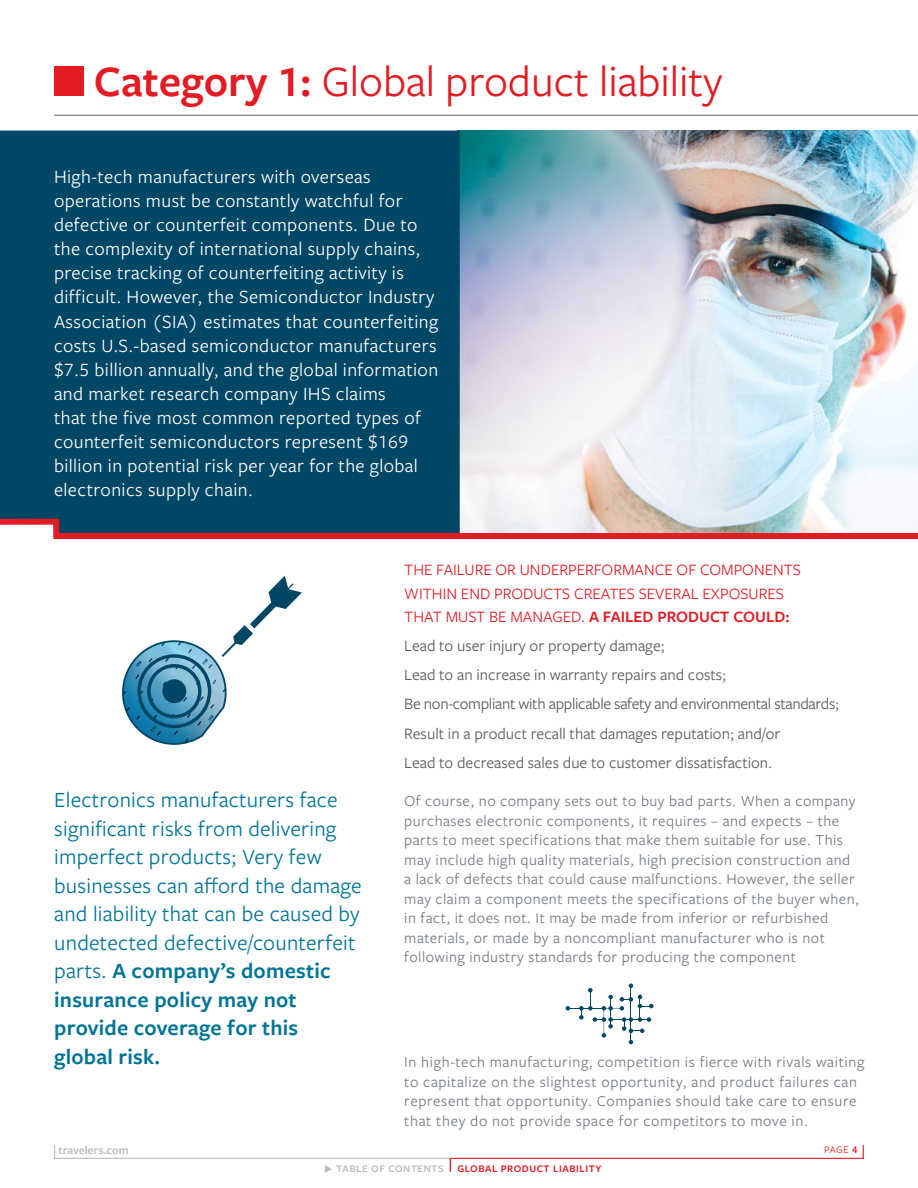
<style>
.page{position:relative;width:918px;height:1188px;background:#fff}
.page>*{position:absolute;margin:0;border:0;box-sizing:border-box;transform-origin:0 0}
.t1{font:45px "Freight Sans Pro";color:#e31b23}
.t2{font:22.5px/28.5px "Freight Sans Pro";letter-spacing:.01em;color:#007495}
.t3{font:600 22.5px "Freight Sans Pro";letter-spacing:.01em;color:#007495}
.t4{font:19.5px/24px "Freight Sans Pro";letter-spacing:.02em;color:#fff}
.t5{font:16.5px "Freight Sans Pro";color:#58595b}
.t6{font:16.5px/24px "Freight Sans Pro";color:#e31b23}
.t7{font:16.5px "Freight Sans Pro";letter-spacing:-.02em;color:#58595b}
.t8{font:600 16.5px "Freight Sans Pro";color:#e31b23}
.t9{font:15.75px/19.5px "Freight Sans Pro";letter-spacing:.03em;color:#727981}
.t10{font:600 12px "Freight Sans Pro";color:#bbb}
.t11{font:600 10.5px "Freight Sans Pro";letter-spacing:.05em;color:#e31b23}
.t12{font:600 10.5px "Freight Sans Pro";letter-spacing:.05em;color:#bbb}
.t13{font:10.5px "Freight Sans Pro";color:#e31b23}
.s1{font-weight:600}
.s2{font-weight:400}
</style>
<div class="page">
<hr style="left:450px;top:1158px;width:414px;height:1px;background:#e31b23">
<hr style="left:54px;top:1158px;width:396px;height:1px;background:#bbb">
<svg style="left:449px;top:1158px;width:2px;height:14px"></svg>
<svg style="left:54px;top:1145px;width:1px;height:13px"></svg>
<svg style="left:863px;top:1145px;width:1px;height:13px"></svg>
<div style="left:54px;top:66px;width:30px;height:30px;background:#e31b23"></div>
<hr style="left:54px;top:115px;width:864px;height:1px;background:#757779">
<img style="left:457px;top:130px;width:461px;height:386px">
<div style="left:0;top:131px;width:460px;height:385px;background:#004665"></div>
<svg style="left:0;top:516px;width:918px;height:23px"></svg>
<svg style="left:122px;top:576px;width:180px;height:169px"></svg>
<svg style="left:566px;top:1006px;width:4px;height:5px"></svg>
<hr style="left:568px;top:1008px;width:36px;height:1px;background:#004665">
<svg style="left:579px;top:983px;width:74px;height:61px"></svg>
<svg style="left:325px;top:1165px;width:7px;height:8px"></svg>
<h2 class="t1" style="left:94px;top:51px;width:630px"><span class="s1">Category 1:</span> Global product liability</h2>
<p class="t4" style="left:54px;top:164px;width:386px">High-tech manufacturers with overseas operations must be constantly watchful for defective or counterfeit components. Due to the complexity of international supply chains, precise tracking of counterfeiting activity is difficult. However, the Semiconductor Industry Association (SIA) estimates that counterfeiting costs U.S.-based semiconductor manufacturers $7.5 billion annually, and the global information and market research company IHS claims<br>that the five most common reported types of counterfeit semiconductors represent $169 billion in potential risk per year for the global electronics supply chain.</p>
<p class="t2" style="left:54px;top:785px;width:309px">Electronics manufacturers face significant risks from delivering imperfect products; Very few businesses can afford the damage and liability that can be caused by undetected defective/counterfeit parts. <span class="s1">A company’s domestic insurance policy may not provide coverage for this</span></p>
<p class="t6" style="left:404px;top:557px;width:398px">THE FAILURE OR UNDERPERFORMANCE OF COMPONENTS<br>WITHIN END PRODUCTS CREATES SEVERAL EXPOSURES</p>
<p class="t8" style="left:404px;top:605px;width:387px"><span class="s2">THAT MUST BE MANAGED.</span> A FAILED PRODUCT COULD:</p>
<p class="t5" style="left:404px;top:634px;width:262px">Lead to user injury or property damage;</p>
<p class="t5" style="left:404px;top:664px;width:324px">Lead to an increase in warranty repairs and costs;</p>
<p class="t7" style="left:404px;top:693px;width:436px">Be non-compliant with applicable safety and environmental standards;</p>
<p class="t5" style="left:404px;top:722px;width:378px">Result in a product recall that damages reputation; and/or</p>
<p class="t5" style="left:404px;top:751px;width:370px">Lead to decreased sales due to customer dissatisfaction.</p>
<p class="t9" style="left:404px;top:791px;width:456px">Of course, no company sets out to buy bad parts. When a company purchases electronic components, it requires – and expects – the parts to meet specifications that make them suitable for use. This may include high quality materials, high precision construction and a lack of defects that could cause malfunctions. However, the seller may claim a component meets the specifications of the buyer when, in fact, it does not. It may be made from inferior or refurbished materials, or made by a noncompliant manufacturer who is not following industry standards for producing the component</p>
<p class="t3" style="left:54px;top:1041px;width:107px">global risk.</p>
<p class="t9" style="left:404px;top:1052px;width:462px">In high-tech manufacturing, competition is fierce with rivals waiting to capitalize on the slightest opportunity, and product failures can represent that opportunity. Companies should take care to ensure that they do not provide space for competitors to move in.</p>
<p class="t10" style="left:58px;top:1142px;width:72px">travelers.com</p>
<p class="t13" style="left:824px;top:1143px;width:35px">PAGE <span class="s1">4</span></p>
<p class="t12" style="left:337px;top:1161px;width:109px">TABLE OF CONTENTS</p>
<p class="t11" style="left:457px;top:1161px;width:146px">GLOBAL PRODUCT LIABILITY</p>
</div>
